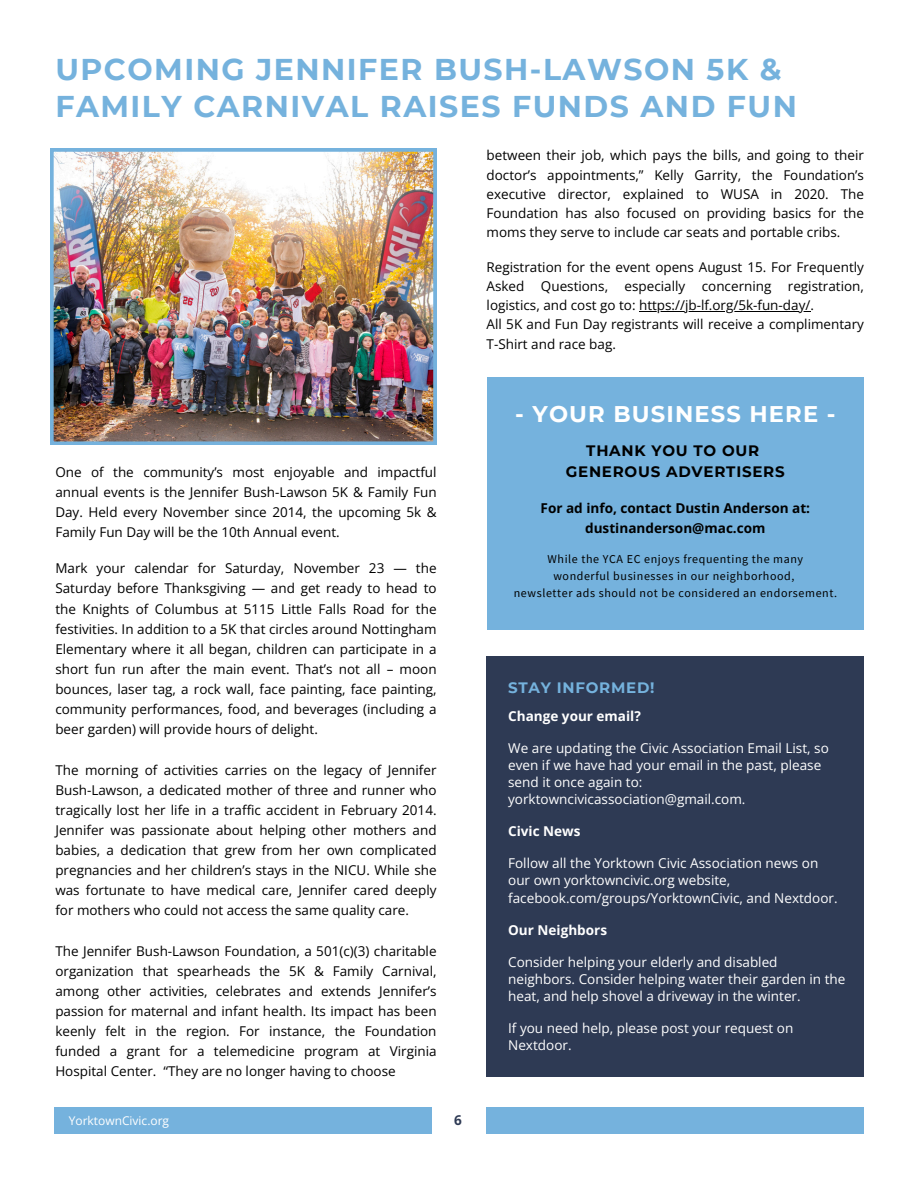
<style>
.page{position:relative;width:918px;height:1188px;background:#fff}
.page>*{position:absolute;margin:0;border:0;box-sizing:border-box;transform-origin:0 0}
.t1{font:700 30px/37.2px "Montserrat";letter-spacing:.05em;color:#75b2dd}
.t2{font:700 22.65px "Montserrat";letter-spacing:.05em;color:#fff}
.t3{font:700 15.15px/21.6px "Montserrat";letter-spacing:.05em;color:#000;text-align:center}
.t4{font:700 15px "Montserrat";letter-spacing:.05em;color:#75b2dd}
.t5{font:700 13.65px/20.4px "Open Sans";color:#000;text-align:center}
.t6{font:13.5px/20.1px "Open Sans";color:#000;text-align:justify}
.t7{font:13.5px/17.1px "Open Sans";color:#fff}
.t8{font:700 13.5px "Open Sans";color:#fff}
.t9{font:700 13.5px "Open Sans";color:#2e3a54}
.t10{font:12px/17px "Source Sans Pro";letter-spacing:.05em;color:#000;text-align:center}
.t11{font:12px "Open Sans";color:#fff}
</style>
<div class="page">
<div style="left:54px;top:1108px;width:378px;height:26px;background:#75b2dd"></div>
<div style="left:486px;top:1108px;width:378px;height:26px;background:#75b2dd"></div>
<hr style="left:639px;top:311px;width:171px;height:1px;background:#000">
<div style="left:487px;top:656px;width:377px;height:420px;background:#2e3a54"></div>
<img style="left:50px;top:148px;width:386px;height:297px">
<div style="left:487px;top:377px;width:377px;height:253px;background:#75b2dd"></div>
<h3 class="t1" style="left:55px;top:50px;width:743px">UPCOMING JENNIFER BUSH-LAWSON 5K &amp;<br>FAMILY CARNIVAL RAISES FUNDS AND FUN</h3>
<h5 class="t6" style="left:487px;top:146px;width:379px;line-height:19.2px">between their job, which pays the bills, and going to their doctor’s appointments,” Kelly Garrity, the Foundation’s executive director, explained to WUSA in 2020. The Foundation has also focused on providing basics for the moms they serve to include car seats and portable cribs.</h5>
<h5 class="t6" style="left:487px;top:257px;width:379px;line-height:19.2px">Registration for the event opens August 15. For Frequently Asked Questions, especially concerning registration, logistics, and cost go to: https://jb-lf.org/5k-fun-day/.</h5>
<h2 class="t6" style="left:487px;top:315px;width:379px;line-height:19.2px">All 5K and Fun Day registrants will receive a complimentary<br>T-Shirt and race bag.</h2>
<h4 class="t6" style="left:55px;top:462px;width:383px">One of the community’s most enjoyable and impactful annual events is the Jennifer Bush-Lawson 5K &amp; Family Fun Day. Held every November since 2014, the upcoming 5k &amp; Family Fun Day will be the 10th Annual event.</h4>
<h5 class="t6" style="left:55px;top:558px;width:383px">Mark your calendar for Saturday, November 23 — the Saturday before Thanksgiving — and get ready to head to the Knights of Columbus at 5115 Little Falls Road for the festivities. In addition to a 5K that circles around Nottingham Elementary where it all began, children can participate in a short fun run after the main event. That’s not all – moon bounces, laser tag, a rock wall, face painting, face painting, community performances, food, and beverages (including a beer garden) will provide hours of delight.</h5>
<h5 class="t6" style="left:55px;top:759px;width:383px">The morning of activities carries on the legacy of Jennifer Bush-Lawson, a dedicated mother of three and runner who tragically lost her life in a traffic accident in February 2014.<br>Jennifer was passionate about helping other mothers and babies, a dedication that grew from her own complicated pregnancies and her children’s stays in the NICU. While she was fortunate to have medical care, Jennifer cared deeply for mothers who could not access the same quality care.</h5>
<h5 class="t6" style="left:55px;top:940px;width:383px">The Jennifer Bush-Lawson Foundation, a 501(c)(3) charitable organization that spearheads the 5K &amp; Family Carnival, among other activities, celebrates and extends Jennifer’s passion for maternal and infant health. Its impact has been keenly felt in the region. For instance, the Foundation funded a grant for a telemedicine program at Virginia Hospital Center. “They are no longer having to choose</h5>
<h1 class="t11" style="left:69px;top:1112px;width:102px">YorktownCivic.org</h1>
<p class="t9" style="left:454px;top:1111px;width:9px">6</p>
<p class="t2" style="left:515px;top:400px;width:322px">- YOUR BUSINESS HERE -</p>
<p class="t3" style="left:566px;top:439px;width:220px">THANK YOU TO OUR<br>GENEROUS ADVERTISERS</p>
<p class="t5" style="left:541px;top:497px;width:271px">For ad info, contact Dustin Anderson at: dustinanderson@mac.com</p>
<p class="t10" style="left:548px;top:550px;width:257px">While the YCA EC enjoys frequenting the many</p>
<p class="t10" style="left:514px;top:567px;width:325px">wonderful businesses in our neighborhood,<br>newsletter ads should not be considered an endorsement.</p>
<h5 class="t4" style="left:508px;top:679px;width:148px">STAY INFORMED!</h5>
<h5 class="t8" style="left:508px;top:706px;width:134px">Change your email?</h5>
<p class="t7" style="left:508px;top:739px;width:322px">We are updating the Civic Association Email List, so even if we have had your email in the past, please send it once again to: yorktowncivicassociation@gmail.com.</p>
<p class="t8" style="left:508px;top:822px;width:74px">Civic News</p>
<p class="t7" style="left:508px;top:855px;width:312px">Follow all the Yorktown Civic Association news on</p>
<h3 class="t7" style="left:508px;top:872px;width:331px">our own yorktowncivic.org website, facebook.com/groups/YorktownCivic, and Nextdoor.</h3>
<p class="t8" style="left:508px;top:920px;width:100px">Our Neighbors</p>
<p class="t7" style="left:508px;top:953px;width:339px">Consider helping your elderly and disabled neighbors. Consider helping water their garden in the heat, and help shovel a driveway in the winter.</p>
<p class="t7" style="left:508px;top:1019px;width:287px">If you need help, please post your request on<br>Nextdoor.</p>
</div>
